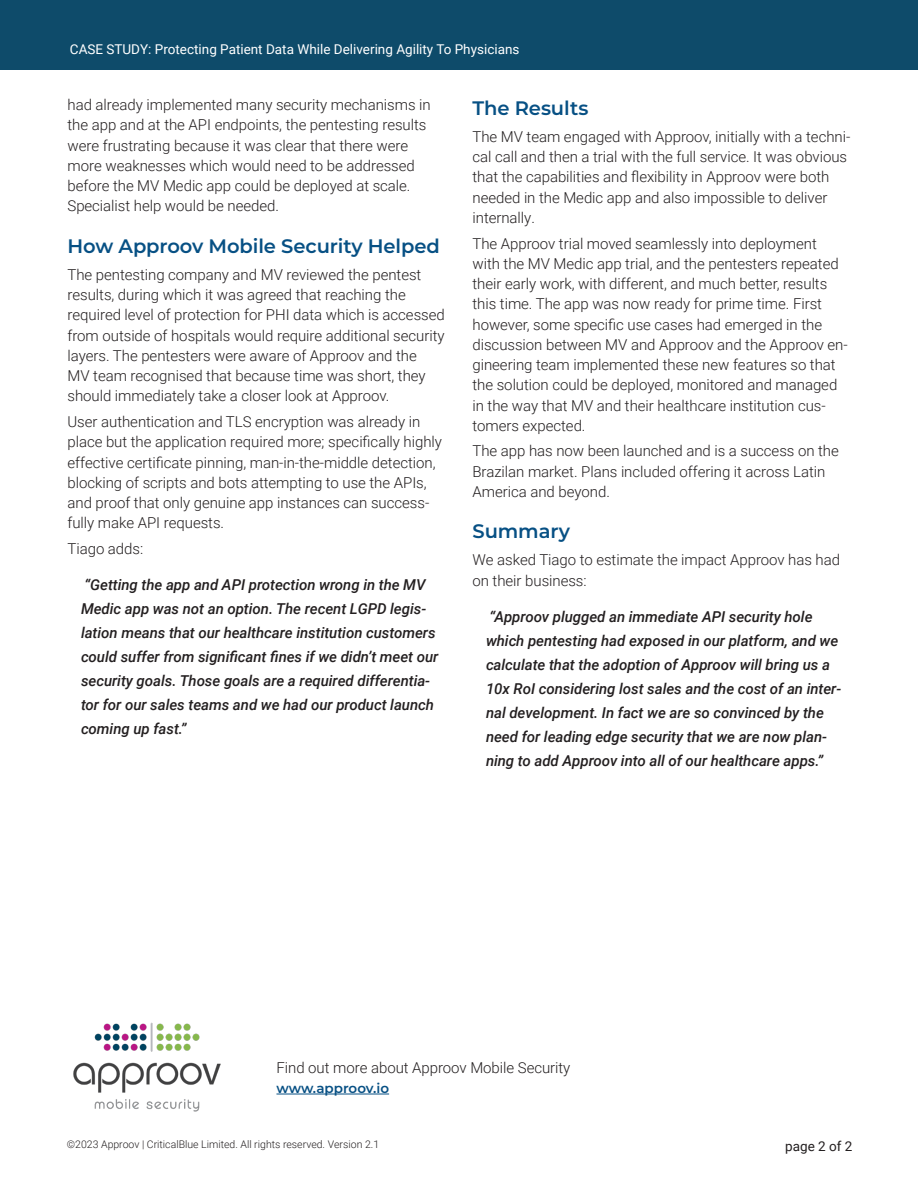
<style>
.page{position:relative;width:918px;height:1188px;background:#fff}
.page>*{position:absolute;margin:0;border:0;box-sizing:border-box;transform-origin:0 0}
._01_Body_Head_1{font:600 19.5px "Montserrat";letter-spacing:-.005em;color:#075084}
._01_Body{font:300 15px/20.2px "Roboto";letter-spacing:-.005em;color:#231f20}
._02_Call_out{font:italic 500 15px/24px "Roboto";letter-spacing:-.005em;color:#231f20}
.t1{font:13.5px "Roboto";color:#fff}
.t2{font:600 13.5px "Montserrat";color:#075084}
.t3{font:13.5px "Roboto";color:#231f20}
.t4{font:300 10.5px "Roboto";color:#231f20}
</style>
<div class="page">
<hr style="left:276px;top:1094px;width:113px;height:1px;background:#075084">
<div style="left:0;top:0;width:918px;height:69px;background:#0e4b6a"></div>
<img style="left:73px;top:1022px;width:148px;height:89px">
<p class="t1" style="left:70px;top:39px;width:451px">CASE STUDY: Protecting Patient Data While Delivering Agility To Physicians</p>
<p class="_01_Body" style="left:68px;top:94px;width:365px">had already implemented many security mechanisms in the app and at the API endpoints, the pentesting results were frustrating because it was clear that there were more weaknesses which would need to be addressed before the MV Medic app could be deployed at scale.<br>Specialist help would be needed.</p>
<p class="_01_Body_Head_1" style="left:68px;top:232px;width:374px">How Approov Mobile Security Helped</p>
<p class="_01_Body" style="left:68px;top:264px;width:379px">The pentesting company and MV reviewed the pentest results, during which it was agreed that reaching the required level of protection for PHI data which is accessed from outside of hospitals would require additional security layers. The pentesters were aware of Approov and the<br>MV team recognised that because time was short, they should immediately take a closer look at Approov.</p>
<p class="_01_Body" style="left:68px;top:411px;width:376px">User authentication and TLS encryption was already in place but the application required more; specifically highly effective certificate pinning, man-in-the-middle detection, blocking of scripts and bots attempting to use the APIs, and proof that only genuine app instances can success&shy;fully make API requests.</p>
<p class="_01_Body" style="left:68px;top:538px;width:77px">Tiago adds:</p>
<p class="_02_Call_out" style="left:81px;top:572px;width:359px">“Getting the app and API protection wrong in the MV Medic app was not an option. The recent LGPD legis&shy;lation means that our healthcare institution customers could suffer from significant fines if we didn’t meet our security goals. Those goals are a required differentia&shy;tor for our sales teams and we had our product launch coming up fast.”</p>
<p class="_01_Body_Head_1" style="left:472px;top:94px;width:117px">The Results</p>
<p class="_01_Body" style="left:472px;top:126px;width:379px">The MV team engaged with Approov, initially with a techni&shy;cal call and then a trial with the full service. It was obvious that the capabilities and flexibility in Approov were both needed in the Medic app and also impossible to deliver internally.</p>
<p class="_01_Body" style="left:472px;top:233px;width:377px">The Approov trial moved seamlessly into deployment with the MV Medic app trial, and the pentesters repeated their early work, with different, and much better, results this time. The app was now ready for prime time. First however, some specific use cases had emerged in the discussion between MV and Approov and the Approov en&shy;gineering team implemented these new features so that the solution could be deployed, monitored and managed in the way that MV and their healthcare institution cus&shy;tomers expected.</p>
<p class="_01_Body" style="left:472px;top:440px;width:368px">The app has now been launched and is a success on the<br>Brazilan market. Plans included offering it across Latin<br>America and beyond.</p>
<p class="_01_Body_Head_1" style="left:472px;top:518px;width:99px">Summary</p>
<p class="_01_Body" style="left:472px;top:549px;width:369px">We asked Tiago to estimate the impact Approov has had on their business:</p>
<p class="_02_Call_out" style="left:486px;top:604px;width:357px">“Approov plugged an immediate API security hole which pentesting had exposed in our platform, and we calculate that the adoption of Approov will bring us a 10x RoI considering lost sales and the cost of an inter&shy;nal development. In fact we are so convinced by the need for leading edge security that we are now plan&shy;ning to add Approov into all of our healthcare apps.”</p>
<p class="_01_Body" style="left:276px;top:1057px;width:295px">Find out more about Approov Mobile Security</p>
<p class="t2" style="left:276px;top:1078px;width:114px">www.approov.io</p>
<p class="t4" style="left:67px;top:1137px;width:314px">©2023 Approov | CriticalBlue Limited. All rights reserved. Version 2.1</p>
<p class="t3" style="left:785px;top:1137px;width:69px">page 2 of 2</p>
</div>
